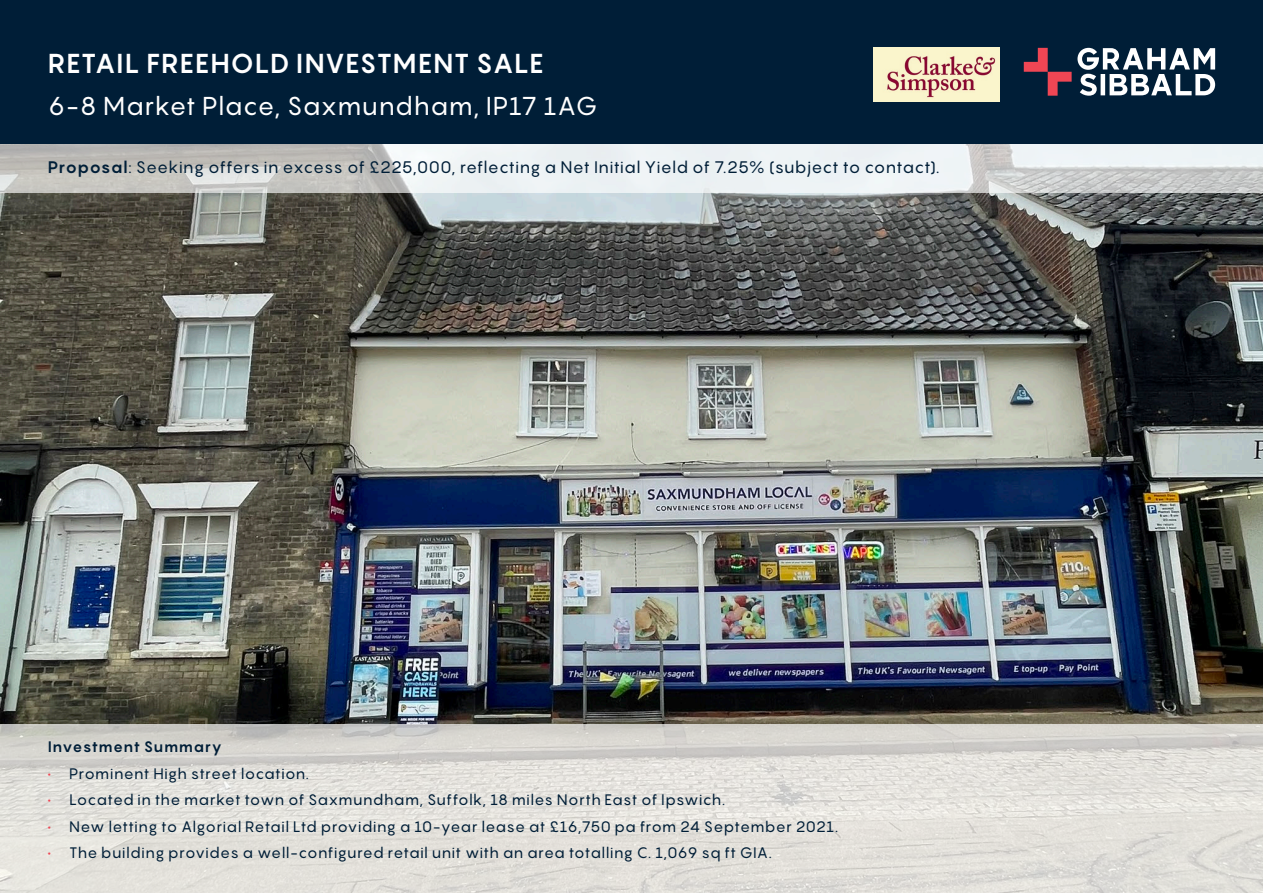
<style>
.page{position:relative;width:1263px;height:893px;background:#fff}
.page>*{position:absolute;margin:0;border:0;box-sizing:border-box;transform-origin:0 0}
._1_TL_FS{font:700 27px "Pangram";letter-spacing:.015em;color:#fff}
._3_address{font:25.5px "Pangram";letter-spacing:.015em;color:#fff}
._4_Bullets{font:16.5px "Pangram";letter-spacing:.02em;color:#001e37}
._4_Bullets-2{font:15px "Pangram";letter-spacing:.025em;color:#001e37}
._4_Bullets-3{font:700 15px "Pangram";letter-spacing:.025em;color:#001e37}
.s1{font-weight:700}
.s2{color:#ef4654}
</style>
<div class="page">
<div style="left:0;top:0;width:1263px;height:144px;background:#001e37"></div>
<svg style="left:1077px;top:48px;width:138px;height:48px"></svg>
<svg style="left:1024px;top:48px;width:47px;height:48px"></svg>
<img style="left:1px;top:192px;width:1262px;height:532px">
<svg style="left:0;top:724px;width:1263px;height:169px;background:#dfddd7"></svg>
<svg style="left:1px;top:144px;width:1262px;height:48px;fill:#eaeff3"></svg>
<img style="left:873px;top:48px;width:126px;height:54px">
<p class="_1_TL_FS" style="left:48px;top:45px;width:497px">RETAIL FREEHOLD INVESTMENT SALE</p>
<p class="_3_address" style="left:48px;top:89px;width:551px">6-8 Market Place, Saxmundham, IP17 1AG</p>
<p class="_4_Bullets" style="left:48px;top:156px;width:893px"><span class="s1">Proposal</span>: Seeking offers in excess of £225,000, reflecting a Net Initial Yield of 7.25% (subject to contact).</p>
<p class="_4_Bullets-3" style="left:48px;top:737px;width:176px">Investment Summary</p>
<p class="_4_Bullets-2" style="left:48px;top:764px;width:263px"><span class="s2">•</span> Prominent High street location.</p>
<p class="_4_Bullets-2" style="left:48px;top:790px;width:679px"><span class="s2">•</span> Located in the market town of Saxmundham, Suffolk, 18 miles North East of Ipswich.</p>
<p class="_4_Bullets-2" style="left:48px;top:817px;width:792px"><span class="s2">•</span> New letting to Algorial Retail Ltd providing a 10-year lease at £16,750 pa from 24 September 2021.</p>
<p class="_4_Bullets-2" style="left:48px;top:843px;width:725px"><span class="s2">•</span> The building provides a well-configured retail unit with an area totalling C. 1,069 sq ft GIA.</p>
</div>
